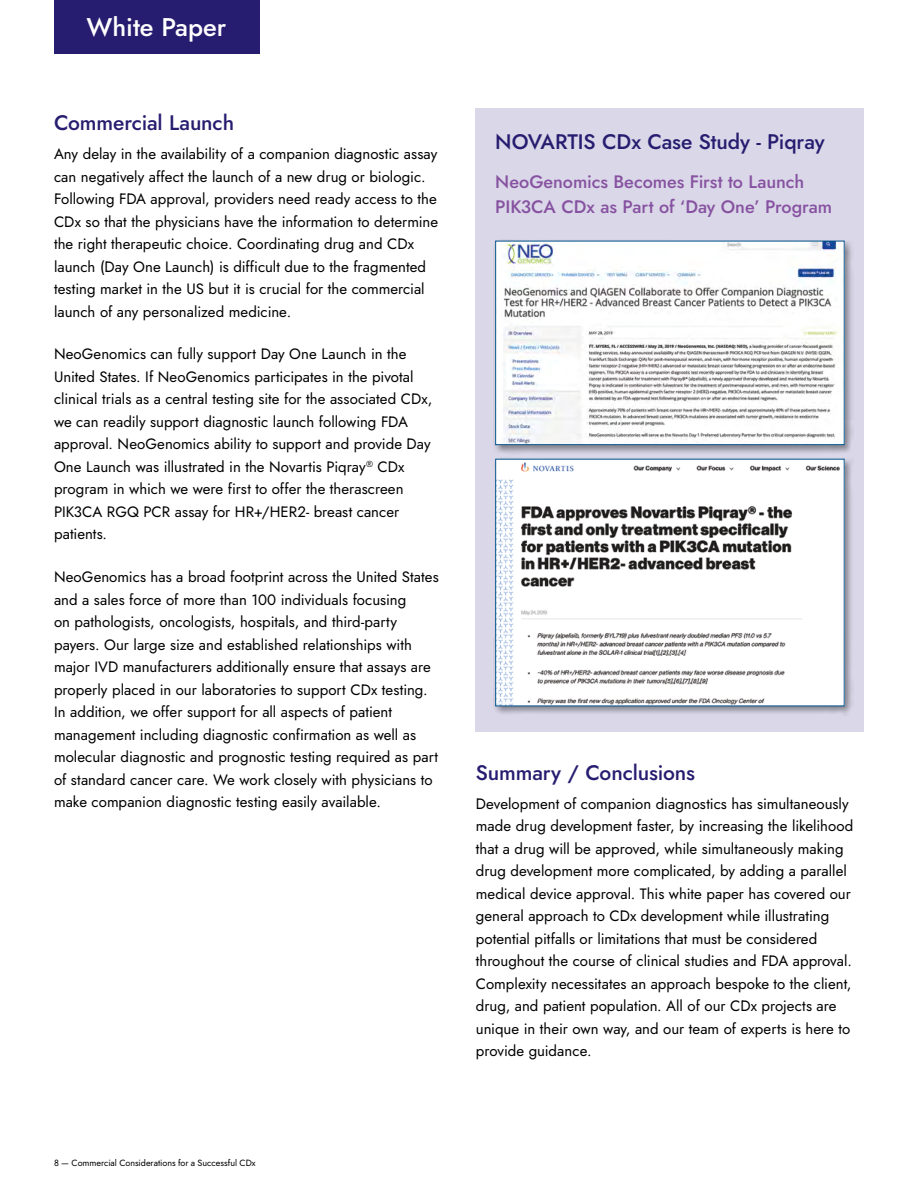
<style>
.page{position:relative;width:918px;height:1188px;background:#fff}
.page>*{position:absolute;margin:0;border:0;box-sizing:border-box;transform-origin:0 0}
.t1{font:500 25.5px "Jost";color:#fff}
.t2{font:500 21px "Jost";letter-spacing:-.005em;color:#271d70}
.t3{font:500 18px/25.5px "Jost";letter-spacing:-.005em;color:#8752a1}
.t4{font:15px/22.5px "Jost";color:#000}
.t5{font:9px "Jost";color:#000}
</style>
<div class="page">
<div style="left:54px;top:0;width:205px;height:54px;background:#271d70"></div>
<div style="left:476px;top:108px;width:388px;height:623px;background:#d9d7e8"></div>
<div style="left:493px;top:239px;width:361px;height:216px;background:#000;opacity:.4"></div>
<img style="left:497px;top:243px;width:346px;height:200px">
<div style="left:495px;top:241px;width:350px;height:204px;border:1px solid #00518a"></div>
<div style="left:493px;top:457px;width:361px;height:258px;background:#000;opacity:.4"></div>
<img style="left:497px;top:461px;width:346px;height:243px">
<h1 class="t1" style="left:86px;top:9px;width:142px">White Paper</h1>
<h2 class="t2" style="left:54px;top:108px;width:182px">Commercial Launch</h2>
<p class="t4" style="left:54px;top:143px;width:386px">Any delay in the availability of a companion diagnostic assay can negatively affect the launch of a new drug or biologic.<br>Following FDA approval, providers need ready access to the CDx so that the physicians have the information to determine the right therapeutic choice. Coordinating drug and CDx launch (Day One Launch) is difficult due to the fragmented testing market in the US but it is crucial for the commercial launch of any personalized medicine.</p>
<p class="t4" style="left:54px;top:343px;width:380px">NeoGenomics can fully support Day One Launch in the United States. If NeoGenomics participates in the pivotal clinical trials as a central testing site for the associated CDx, we can readily support diagnostic launch following FDA approval. NeoGenomics ability to support and provide Day One Launch was illustrated in the Novartis Piqray<sup>®</sup> CDx program in which we were first to offer the therascreen PIK3CA RGQ PCR assay for HR+/HER2- breast cancer patients.</p>
<p class="t4" style="left:54px;top:566px;width:386px">NeoGenomics has a broad footprint across the United States and a sales force of more than 100 individuals focusing<br>on pathologists, oncologists, hospitals, and third-party payers. Our large size and established relationships with major IVD manufacturers additionally ensure that assays are properly placed in our laboratories to support CDx testing.<br>In addition, we offer support for all aspects of patient management including diagnostic confirmation as well as molecular diagnostic and prognostic testing required as part of standard cancer care. We work closely with physicians to make companion diagnostic testing easily available.</p>
<h2 class="t2" style="left:495px;top:127px;width:331px">NOVARTIS CDx Case Study - Piqray</h2>
<p class="t3" style="left:495px;top:169px;width:338px">NeoGenomics Becomes First to Launch<br>PIK3CA CDx as Part of ‘Day One’ Program</p>
<h2 class="t2" style="left:476px;top:758px;width:221px">Summary / Conclusions</h2>
<p class="t4" style="left:476px;top:792px;width:379px">Development of companion diagnostics has simultaneously made drug development faster, by increasing the likelihood that a drug will be approved, while simultaneously making drug development more complicated, by adding a parallel medical device approval. This white paper has covered our general approach to CDx development while illustrating potential pitfalls or limitations that must be considered throughout the course of clinical studies and FDA approval.<br>Complexity necessitates an approach bespoke to the client, drug, and patient population. All of our CDx projects are unique in their own way, and our team of experts is here to provide guidance.</p>
<p class="t5" style="left:54px;top:1157px;width:203px">8 — Commercial Considerations for a Successful CDx</p>
</div>
